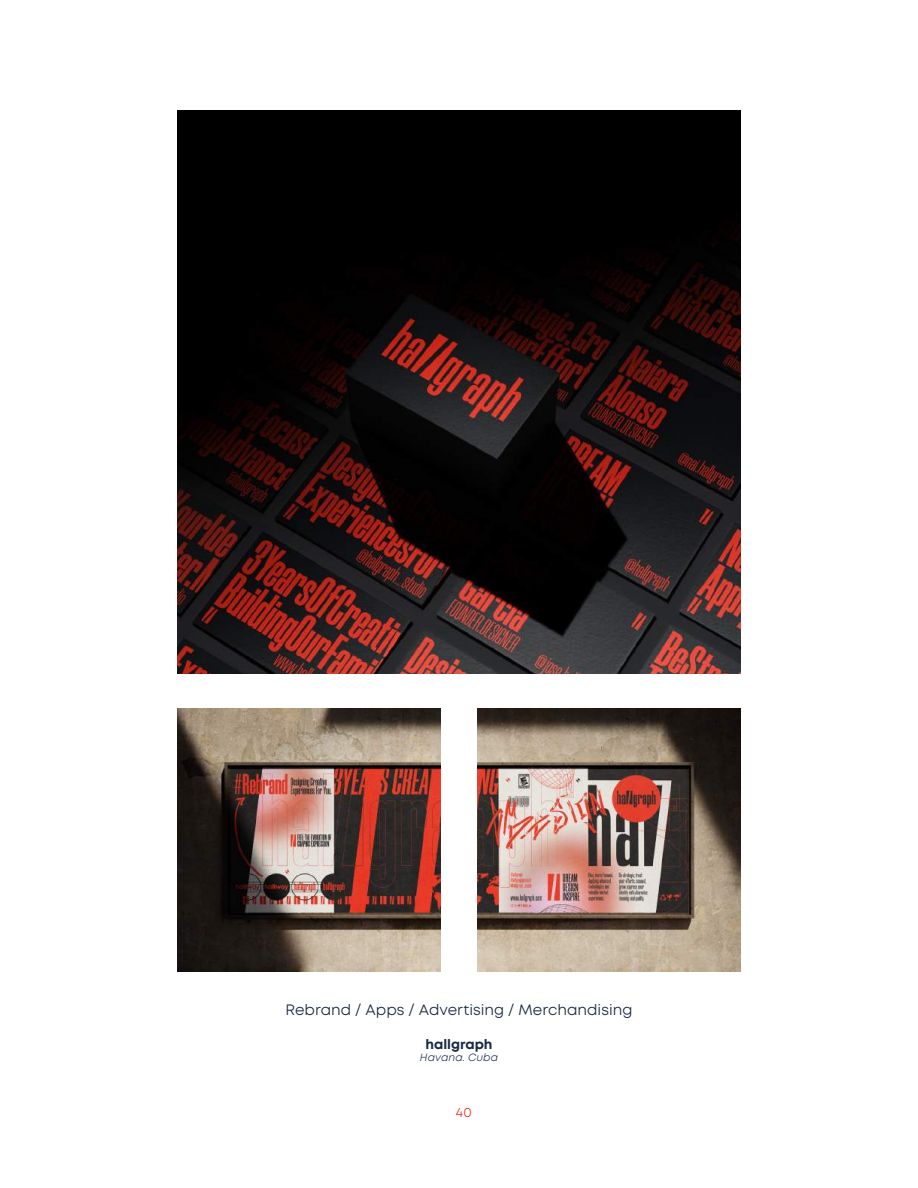
<style>
.page{position:relative;width:918px;height:1188px;background:#fff}
.page>*{position:absolute;margin:0;border:0;box-sizing:border-box;transform-origin:0 0}
.t1{font:15px "Mont";letter-spacing:.005em;color:#192944}
.t2{font:700 13.5px "Mont";color:#192944}
.t3{font:13.5px "Mont";color:#e63020}
.t4{font:italic 10.5px "Mont";letter-spacing:.015em;color:#192944}
</style>
<div class="page">
<img style="left:177px;top:110px;width:564px;height:564px">
<img style="left:177px;top:708px;width:264px;height:263px">
<img style="left:477px;top:708px;width:264px;height:263px">
<p class="t1" style="left:286px;top:1000px;width:348px">Rebrand / Apps / Advertising / Merchandising</p>
<p class="t2" style="left:425px;top:1035px;width:69px">hallgraph</p>
<p class="t4" style="left:420px;top:1051px;width:80px">Havana. Cuba</p>
<p class="t3" style="left:456px;top:1104px;width:17px">40</p>
</div>
